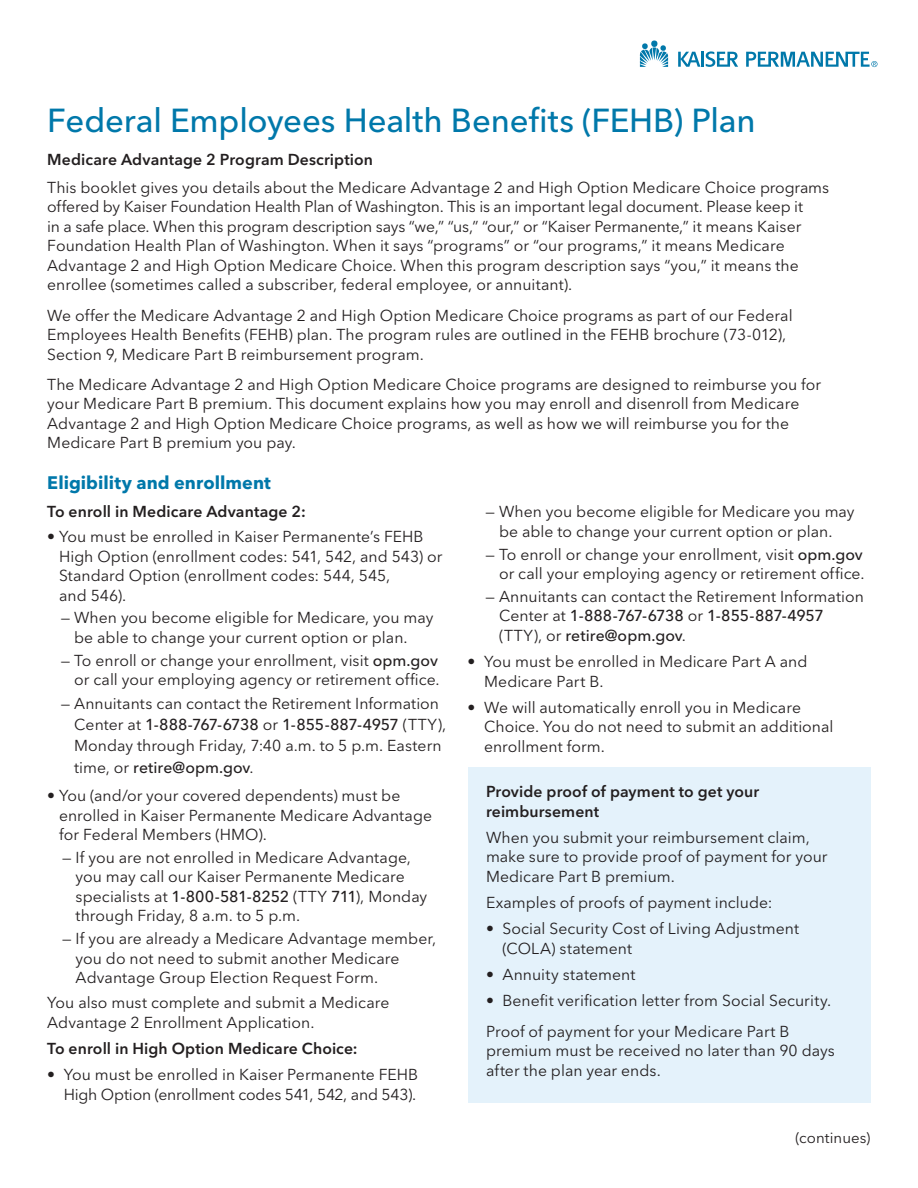
<style>
.page{position:relative;width:918px;height:1188px;background:#fff}
.page>*{position:absolute;margin:0;border:0;box-sizing:border-box;transform-origin:0 0}
.BW_body_10_13{font:500 33px "Avenir Next LT Pro";letter-spacing:-.005em;color:#0078aa}
.BW_body_10_13-2{font:700 18px "Avenir Next LT Pro";letter-spacing:.005em;color:#0078aa}
.BW_body_10_13-3{font:15.75px/19.5px "Avenir Next LT Pro";color:#231f20}
.BW_body_10_13-4{font:600 15.75px/19.5px "Avenir Next LT Pro";letter-spacing:.01em;color:#231f20}
.t1{font:15px "Avenir Next LT Pro";letter-spacing:.005em;color:#231f20}
.s1{font-weight:500}
</style>
<div class="page">
<div style="left:468px;top:767px;width:402px;height:336px;background:#e4f2fb"></div>
<svg style="left:640px;top:43px;width:28px;height:24px"></svg>
<div style="left:651px;top:41px;width:7px;height:6px;background:#0078aa;border-radius:50%"></div>
<hr style="left:701px;top:52px;width:3px;height:15px;background:#0078aa">
<svg style="left:678px;top:52px;width:22px;height:15px"></svg>
<svg style="left:706px;top:51px;width:32px;height:16px"></svg>
<svg style="left:746px;top:52px;width:132px;height:15px"></svg>
<p class="BW_body_10_13" style="left:47px;top:100px;width:710px">Federal Employees Health Benefits (FEHB) Plan</p>
<p class="BW_body_10_13-4" style="left:47px;top:149px;width:327px">Medicare Advantage 2 Program Description</p>
<p class="BW_body_10_13-3" style="left:47px;top:178px;width:783px">This booklet gives you details about the Medicare Advantage 2 and High Option Medicare Choice programs offered by Kaiser Foundation Health Plan of Washington. This is an important legal document. Please keep it<br>in a safe place. When this program description says “we,” “us,” “our,” or “Kaiser Permanente,” it means Kaiser Foundation Health Plan of Washington. When it says “programs” or “our programs,” it means Medicare Advantage 2 and High Option Medicare Choice. When this program description says “you,” it means the enrollee (sometimes called a subscriber, federal employee, or annuitant).</p>
<p class="BW_body_10_13-3" style="left:47px;top:305px;width:747px">We offer the Medicare Advantage 2 and High Option Medicare Choice programs as part of our Federal<br>Employees Health Benefits (FEHB) plan. The program rules are outlined in the FEHB brochure (73-012),<br>Section 9, Medicare Part B reimbursement program.</p>
<p class="BW_body_10_13-3" style="left:47px;top:375px;width:776px">The Medicare Advantage 2 and High Option Medicare Choice programs are designed to reimburse you for your Medicare Part B premium. This document explains how you may enroll and disenroll from Medicare Advantage 2 and High Option Medicare Choice programs, as well as how we will reimburse you for the Medicare Part B premium you pay.</p>
<p class="BW_body_10_13-2" style="left:47px;top:471px;width:225px">Eligibility and enrollment</p>
<p class="BW_body_10_13-4" style="left:47px;top:502px;width:260px">To enroll in Medicare Advantage 2:</p>
<p class="BW_body_10_13-3" style="left:59px;top:527px;width:385px;text-indent:-12px">• You must be enrolled in Kaiser Permanente’s FEHB High Option (enrollment codes: 541, 542, and 543) or Standard Option (enrollment codes: 544, 545,<br>and 546).</p>
<p class="BW_body_10_13-3" style="left:74px;top:608px;width:361px;text-indent:-13px">— When you become eligible for Medicare, you may be able to change your current option or plan.</p>
<p class="BW_body_10_13-3" style="left:61px;top:650px;width:380px;text-align:right">— To enroll or change your enrollment, visit <span class="s1">opm.gov </span>or call your employing agency or retirement office.</p>
<p class="BW_body_10_13-3" style="left:74px;top:693px;width:374px;line-height:21.1px;text-indent:-13px">— Annuitants can contact the Retirement Information Center at <span class="s1">1-888-767-6738</span> or <span class="s1">1-855-887-4957</span> (TTY), Monday through Friday, 7:40 a.m. to 5 p.m. Eastern time, or <span class="s1">retire@opm.gov</span>.</p>
<p class="BW_body_10_13-3" style="left:59px;top:786px;width:375px;text-indent:-12px">• You (and/or your covered dependents) must be enrolled in Kaiser Permanente Medicare Advantage for Federal Members (HMO).</p>
<p class="BW_body_10_13-3" style="left:76px;top:848px;width:353px;text-indent:-13px">— If you are not enrolled in Medicare Advantage, you may call our Kaiser Permanente Medicare specialists at <span class="s1">1-800-581-8252</span> (TTY <span class="s1">711</span>), Monday through Friday, 8 a.m. to 5 p.m.</p>
<p class="BW_body_10_13-3" style="left:76px;top:929px;width:362px;text-indent:-13px">— If you are already a Medicare Advantage member, you do not need to submit another Medicare<br>Advantage Group Election Request Form.</p>
<p class="BW_body_10_13-3" style="left:47px;top:993px;width:344px">You also must complete and submit a Medicare<br>Advantage 2 Enrollment Application.</p>
<p class="BW_body_10_13-4" style="left:47px;top:1038px;width:312px">To enroll in High Option Medicare Choice:</p>
<p class="BW_body_10_13-3" style="left:47px;top:1065px;width:372px;text-align:right">• You must be enrolled in Kaiser Permanente FEHB<br>High Option (enrollment codes 541, 542, and 543).</p>
<p class="BW_body_10_13-3" style="left:486px;top:502px;width:370px;text-align:center">— When you become eligible for Medicare you may be able to change your current option or plan.</p>
<p class="BW_body_10_13-3" style="left:486px;top:544px;width:380px;text-align:right">— To enroll or change your enrollment, visit <span class="s1">opm.gov </span>or call your employing agency or retirement office.</p>
<p class="BW_body_10_13-3" style="left:499px;top:587px;width:366px;text-indent:-13px">— Annuitants can contact the Retirement Information<br>Center at <span class="s1">1-888-767-6738</span> or <span class="s1">1-855-887-4957 </span>(TTY), or <span class="s1">retire@opm.gov</span>.</p>
<p class="BW_body_10_13-3" style="left:484px;top:652px;width:325px;text-indent:-16px">• You must be enrolled in Medicare Part A and<br>Medicare Part B.</p>
<p class="BW_body_10_13-3" style="left:484px;top:698px;width:351px;text-indent:-16px">• We will automatically enroll you in Medicare<br>Choice. You do not need to submit an additional enrollment form.</p>
<p class="BW_body_10_13-4" style="left:486px;top:782px;width:275px">Provide proof of payment to get your reimbursement</p>
<p class="BW_body_10_13-3" style="left:486px;top:828px;width:343px">When you submit your reimbursement claim, make sure to provide proof of payment for your<br>Medicare Part B premium.</p>
<p class="BW_body_10_13-3" style="left:486px;top:893px;width:288px">Examples of proofs of payment include:</p>
<p class="BW_body_10_13-3" style="left:503px;top:919px;width:298px;text-indent:-17px">• Social Security Cost of Living Adjustment (COLA) statement</p>
<p class="BW_body_10_13-3" style="left:486px;top:965px;width:151px">• Annuity statement</p>
<p class="BW_body_10_13-3" style="left:486px;top:991px;width:347px">• Benefit verification letter from Social Security.</p>
<p class="BW_body_10_13-3" style="left:486px;top:1021px;width:350px">Proof of payment for your Medicare Part B premium must be received no later than 90 days after the plan year ends.</p>
<p class="t1" style="left:795px;top:1129px;width:77px">(continues)</p>
</div>
